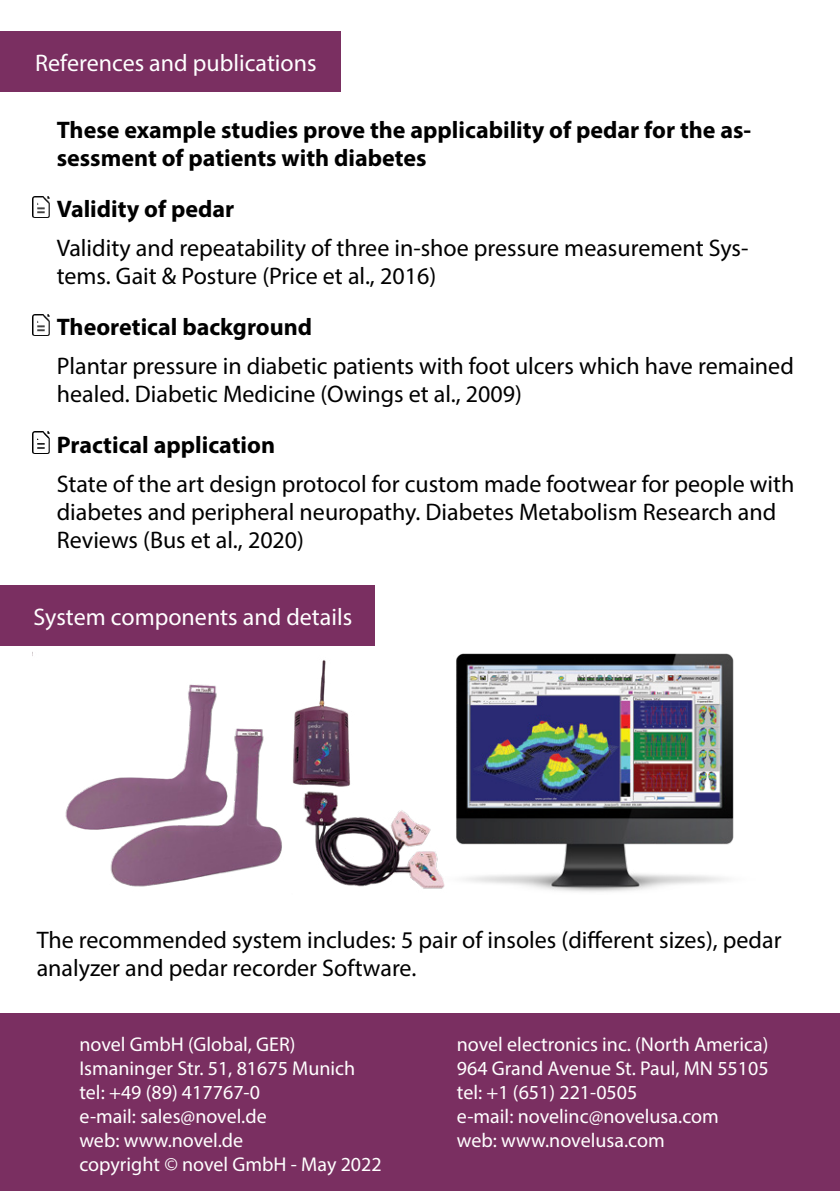
<style>
.page{position:relative;width:840px;height:1191px;background:#fff}
.page>*{position:absolute;margin:0;border:0;box-sizing:border-box;transform-origin:0 0}
.t1{font:24px/28px "Myriad Pro";color:#000}
.t2{font:700 24px/28px "Myriad Pro";color:#000}
.t3{font:24px "Myriad Pro";color:#fff}
.t4{font:20px/24px "Myriad Pro";color:#fff}
</style>
<div class="page">
<div style="left:0;top:31px;width:340px;height:61px;background:#7a2f61"></div>
<div style="left:0;top:585px;width:374px;height:61px;background:#7a2f61"></div>
<div style="left:0;top:1013px;width:839px;height:178px;background:#7a2f61"></div>
<img style="left:32px;top:586px;width:403px;height:303px">
<img style="left:435px;top:653px;width:299px;height:239px">
<img style="left:32px;top:197px;width:17px;height:21px">
<img style="left:32px;top:314px;width:17px;height:21px">
<img style="left:32px;top:432px;width:17px;height:21px">
<p class="t3" style="left:35px;top:48px;width:283px">References and publications</p>
<p class="t2" style="left:57px;top:115px;width:695px">These example studies prove the applicability of pedar for the as&shy;sessment of patients with diabetes</p>
<p class="t2" style="left:57px;top:194px;width:179px">Validity of pedar</p>
<p class="t1" style="left:57px;top:234px;width:692px">Validity and repeatability of three in-shoe pressure measurement Sys&shy;tems. Gait &amp; Posture (Price et al., 2016)</p>
<p class="t2" style="left:57px;top:312px;width:257px">Theoretical background</p>
<p class="t1" style="left:57px;top:352px;width:738px">Plantar pressure in diabetic patients with foot ulcers which have remained healed. Diabetic Medicine (Owings et al., 2009)</p>
<p class="t2" style="left:57px;top:430px;width:220px">Practical application</p>
<p class="t1" style="left:57px;top:470px;width:738px">State of the art design protocol for custom made footwear for people with diabetes and peripheral neuropathy. Diabetes Metabolism Research and<br>Reviews (Bus et al., 2020)</p>
<p class="t3" style="left:34px;top:601px;width:320px">System components and details</p>
<p class="t1" style="left:37px;top:924px;width:746px;line-height:28.8px">The recommended system includes: 5 pair of insoles (different sizes), pedar analyzer and pedar recorder Software.</p>
<p class="t4" style="left:79px;top:1032px;width:303px">novel GmbH (Global, GER)<br>Ismaninger Str. 51, 81675 Munich tel: +49 (89) 417767-0<br>e-mail: sales@novel.de<br>web: www.novel.de<br>copyright © novel GmbH - May 2022</p>
<p class="t4" style="left:456px;top:1032px;width:313px">novel electronics inc. (North America)<br>964 Grand Avenue St. Paul, MN 55105 tel: +1 (651) 221-0505<br>e-mail: novelinc@novelusa.com<br>web: www.novelusa.com</p>
</div>
